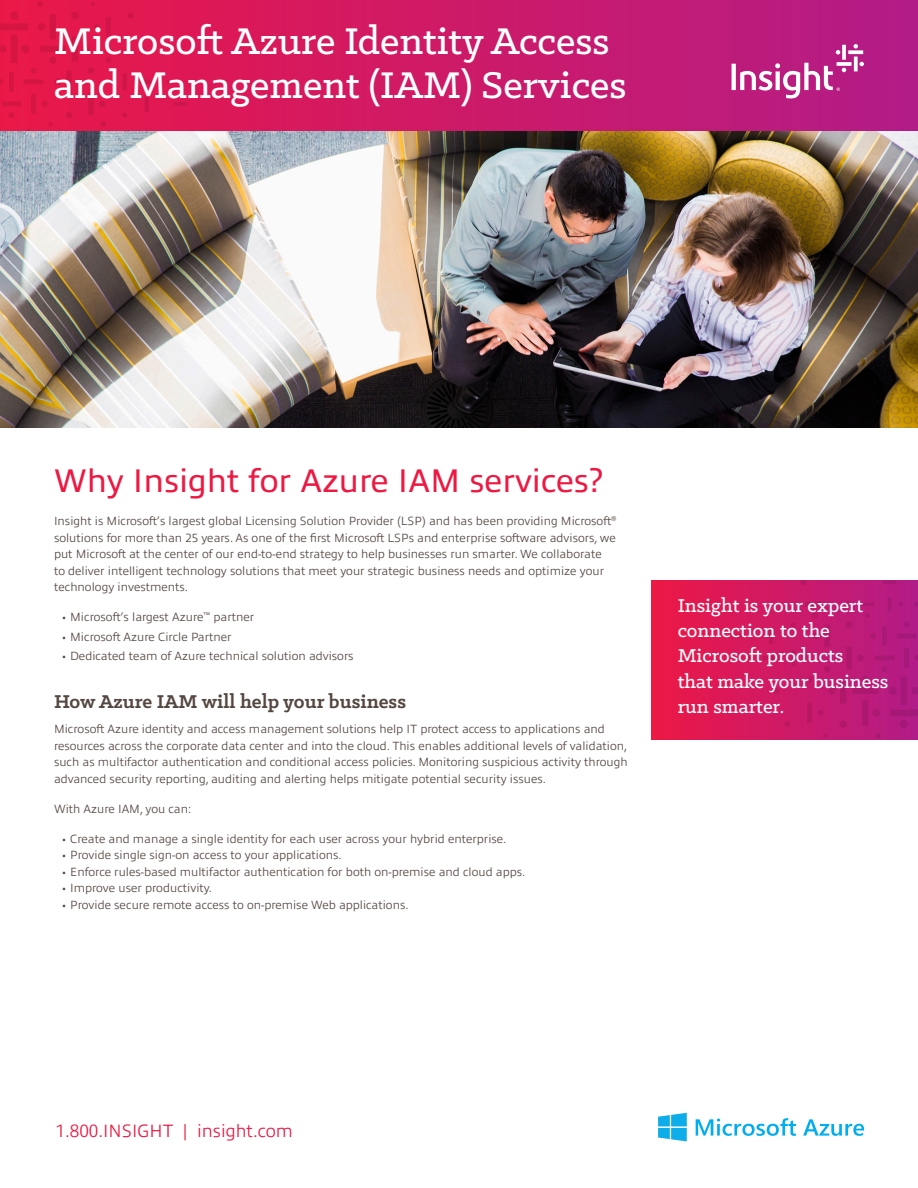
<style>
.page{position:relative;width:918px;height:1188px;background:#fff}
.page>*{position:absolute;margin:0;border:0;box-sizing:border-box;transform-origin:0 0}
.t1{font:500 42px/43.5px "Klinic Slab";color:#fff}
.t2{font:33px "Allumi Pro";color:#ed1943}
.t3{font:500 21px/25.2px "Klinic Slab";color:#fff}
.t4{font:700 21px "Klinic Slab";color:#544640}
.t5{font:300 18px "Allumi Pro";color:#ed1943}
.t6{font:300 12px/16.5px "Allumi Pro";color:#544640}
</style>
<div class="page">
<div style="left:651px;top:581px;width:267px;height:159px;background:#e4184f"></div>
<svg style="left:731px;top:581px;width:187px;height:159px;background:#c41a6f"></svg>
<img style="left:0;top:130px;width:918px;height:298px">
<svg style="left:187px;top:0;width:731px;height:130px;background:#c91a6c"></svg>
<svg style="left:732px;top:44px;width:132px;height:54px;background:#c74898"></svg>
<svg style="left:0;top:0;width:187px;height:130px;background:#e2174d"></svg>
<svg style="left:658px;top:1113px;width:29px;height:28px"></svg>
<svg style="left:696px;top:1118px;width:100px;height:18px"></svg>
<svg style="left:803px;top:1119px;width:61px;height:17px"></svg>
<p class="t1" style="left:54px;top:18px;width:574px">Microsoft Azure Identity Access and Management (IAM) Services</p>
<p class="t2" style="left:54px;top:456px;width:551px">Why Insight for Azure IAM services?</p>
<p class="t6" style="left:54px;top:512px;width:564px">Insight is Microsoft’s largest global Licensing Solution Provider (LSP) and has been providing Microsoft<sup>® </sup>solutions for more than 25 years. As one of the first Microsoft LSPs and enterprise software advisors, we put Microsoft at the center of our end-to-end strategy to help businesses run smarter. We collaborate<br>to deliver intelligent technology solutions that meet your strategic business needs and optimize your technology investments.</p>
<p class="t6" style="left:62px;top:608px;width:194px">• Microsoft’s largest Azure<sup>™</sup> partner</p>
<p class="t6" style="left:62px;top:627px;width:171px">• Microsoft Azure Circle Partner</p>
<p class="t6" style="left:62px;top:647px;width:293px">• Dedicated team of Azure technical solution advisors</p>
<p class="t4" style="left:54px;top:688px;width:354px">How Azure IAM will help your business</p>
<p class="t6" style="left:54px;top:720px;width:575px">Microsoft Azure identity and access management solutions help IT protect access to applications and resources across the corporate data center and into the cloud. This enables additional levels of validation, such as multifactor authentication and conditional access policies. Monitoring suspicious activity through advanced security reporting, auditing and alerting helps mitigate potential security issues.</p>
<p class="t6" style="left:54px;top:800px;width:139px">With Azure IAM, you can:</p>
<p class="t6" style="left:62px;top:830px;width:446px">• Create and manage a single identity for each user across your hybrid enterprise.</p>
<p class="t6" style="left:62px;top:846px;width:281px">• Provide single sign-on access to your applications.</p>
<p class="t6" style="left:62px;top:863px;width:465px">• Enforce rules-based multifactor authentication for both on-premise and cloud apps.</p>
<p class="t6" style="left:62px;top:879px;width:151px">• Improve user productivity.</p>
<p class="t6" style="left:62px;top:896px;width:348px">• Provide secure remote access to on-premise Web applications.</p>
<p class="t3" style="left:678px;top:592px;width:212px">Insight is your expert connection to the<br>Microsoft products<br>that make your business run smarter.</p>
<p class="t5" style="left:56px;top:1117px;width:239px">1.800.INSIGHT | insight.com</p>
</div>
